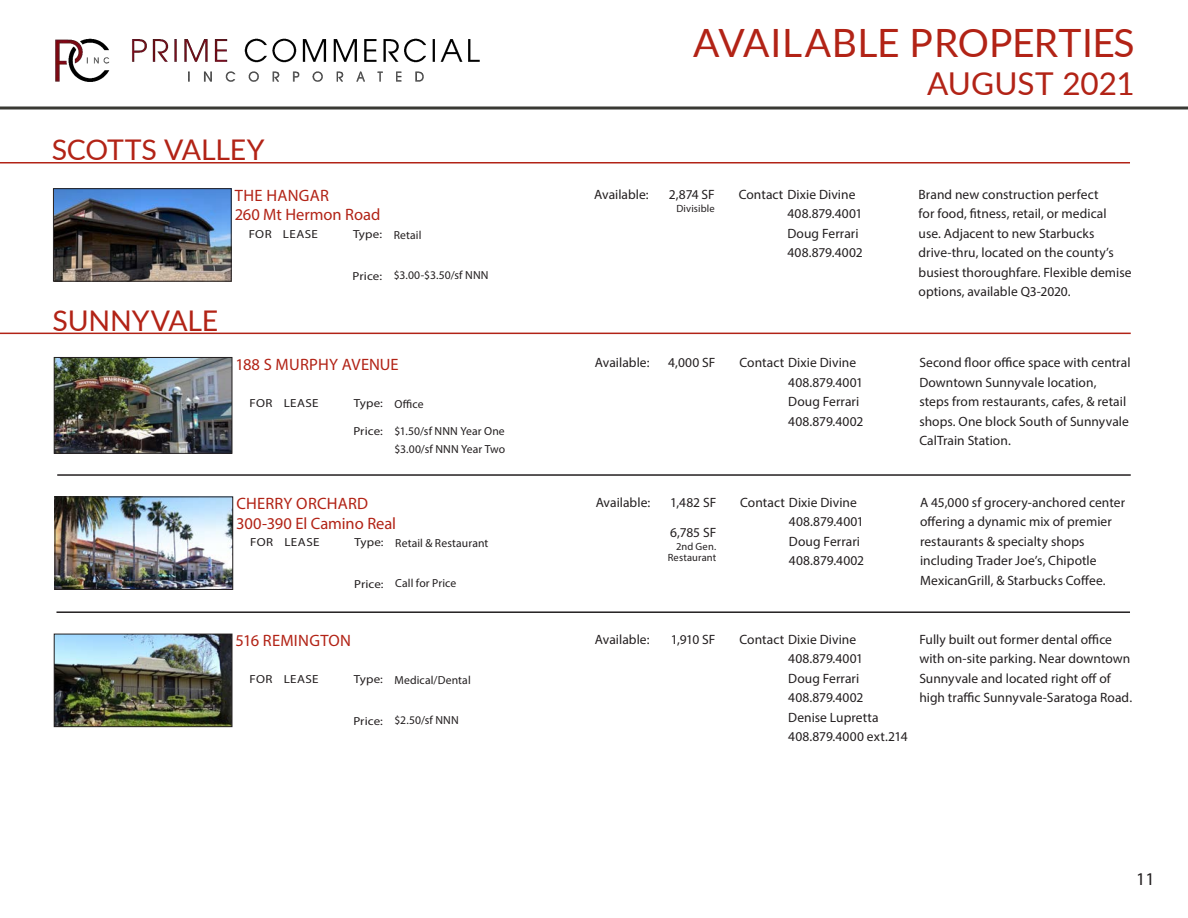
<style>
.page{position:relative;width:1188px;height:918px;background:#fff}
.page>*{position:absolute;margin:0;border:0;box-sizing:border-box;transform-origin:0 0}
.t1{font:39px "Lato";letter-spacing:.005em;color:#b22316}
.t2{font:31.5px "Lato";color:#b22316}
.t3{font:28.5px "Lato";letter-spacing:-.005em;color:#b22316}
.t4{font:18px "Myriad Pro";color:#231f20}
.t5{font:16.5px/19.5px "Myriad Pro";letter-spacing:.005em;color:#b22316}
.t6{font:13.5px/19.5px "Myriad Pro";letter-spacing:.005em;color:#231f20}
.t7{font:11.7px/18px "Myriad Pro";letter-spacing:.01em;color:#231f20}
.t8{font:11.7px "Myriad Pro";letter-spacing:.01em;color:#231f20;scale:1.11 1}
.t9{font:11.7px "Myriad Pro";letter-spacing:.03em;color:#231f20;scale:1.11 1}
.t10{font:10.5px/10.5px "Myriad Pro";letter-spacing:.015em;color:#231f20;text-align:right}
</style>
<div class="page">
<img style="left:55px;top:38px;width:425px;height:44px">
<svg style="left:0;top:106px;width:1188px;height:4px"></svg>
<img style="left:56px;top:359px;width:174px;height:93px">
<div style="left:54px;top:357px;width:178px;height:97px;border:1px solid #231f20"></div>
<img style="left:57px;top:499px;width:174px;height:89px">
<div style="left:55px;top:497px;width:178px;height:93px;border:1px solid #231f20"></div>
<hr style="left:57px;top:474px;width:1074px;height:2px;background:#231f20">
<hr style="left:0;top:333px;width:1131px;height:1px;background:#b22316">
<img style="left:55px;top:190px;width:174px;height:89px">
<div style="left:53px;top:188px;width:178px;height:93px;border:1px solid #231f20"></div>
<hr style="left:0;top:162px;width:1130px;height:1px;background:#b22316">
<img style="left:56px;top:636px;width:174px;height:89px">
<div style="left:54px;top:634px;width:178px;height:93px;border:1px solid #231f20"></div>
<hr style="left:56px;top:611px;width:1074px;height:2px;background:#231f20">
<h3 class="t3" style="left:52px;top:129px;width:215px">SCOTTS VALLEY</h3>
<h3 class="t3" style="left:52px;top:300px;width:167px">SUNNYVALE</h3>
<p class="t5" style="left:235px;top:185px;width:147px">THE HANGAR<br>260 Mt Hermon Road</p>
<p class="t9" style="left:249px;top:227px;width:64px">FOR LEASE</p>
<p class="t8" style="left:353px;top:227px;width:28px">Type:</p>
<p class="t8" style="left:353px;top:269px;width:28px">Price:</p>
<p class="t7" style="left:394px;top:226px;width:29px">Retail</p>
<p class="t7" style="left:394px;top:266px;width:96px">$3.00-$3.50/sf NNN</p>
<p class="t5" style="left:236px;top:354px;width:165px">188 S MURPHY AVENUE</p>
<p class="t9" style="left:249px;top:396px;width:64px">FOR LEASE</p>
<p class="t8" style="left:354px;top:396px;width:28px">Type:</p>
<p class="t8" style="left:353px;top:424px;width:28px">Price:</p>
<p class="t7" style="left:394px;top:394px;width:31px">Office</p>
<p class="t7" style="left:394px;top:422px;width:112px">$1.50/sf NNN Year One $3.00/sf NNN Year Two</p>
<p class="t5" style="left:236px;top:494px;width:161px">CHERRY ORCHARD<br>300-390 El Camino Real</p>
<p class="t9" style="left:250px;top:535px;width:64px">FOR LEASE</p>
<p class="t8" style="left:355px;top:535px;width:28px">Type:</p>
<p class="t8" style="left:354px;top:577px;width:28px">Price:</p>
<p class="t7" style="left:395px;top:534px;width:95px">Retail &amp; Restaurant</p>
<p class="t7" style="left:395px;top:574px;width:63px">Call for Price</p>
<p class="t5" style="left:236px;top:631px;width:117px">516 REMINGTON</p>
<p class="t9" style="left:249px;top:672px;width:64px">FOR LEASE</p>
<p class="t8" style="left:354px;top:672px;width:28px">Type:</p>
<p class="t8" style="left:353px;top:714px;width:28px">Price:</p>
<p class="t7" style="left:394px;top:671px;width:78px">Medical/Dental</p>
<p class="t7" style="left:394px;top:711px;width:66px">$2.50/sf NNN</p>
<h1 class="t1" style="left:693px;top:15px;width:443px">AVAILABLE PROPERTIES</h1>
<h2 class="t2" style="left:927px;top:61px;width:209px">AUGUST 2021</h2>
<p class="t6" style="left:594px;top:184px;width:56px">Available:</p>
<p class="t6" style="left:669px;top:184px;width:47px">2,874 SF</p>
<p class="t10" style="left:676px;top:203px;width:40px">Divisible</p>
<p class="t6" style="left:787px;top:184px;width:77px;text-indent:-49px">Contact Dixie Divine<br>408.879.4001<br>Doug Ferrari<br>408.879.4002</p>
<p class="t6" style="left:919px;top:184px;width:215px">Brand new construction perfect<br>for food, fitness, retail, or medical use. Adjacent to new Starbucks drive-thru, located on the county’s busiest thoroughfare. Flexible demise options, available Q3-2020.</p>
<p class="t6" style="left:595px;top:353px;width:56px">Available:</p>
<p class="t6" style="left:668px;top:353px;width:49px">4,000 SF</p>
<p class="t6" style="left:788px;top:353px;width:77px;text-indent:-49px">Contact Dixie Divine<br>408.879.4001<br>Doug Ferrari<br>408.879.4002</p>
<p class="t6" style="left:919px;top:353px;width:213px">Second floor office space with central<br>Downtown Sunnyvale location,<br>steps from restaurants, cafes, &amp; retail shops. One block South of Sunnyvale<br>CalTrain Station.</p>
<p class="t6" style="left:596px;top:492px;width:56px">Available:</p>
<p class="t6" style="left:670px;top:492px;width:48px">1,482 SF</p>
<p class="t6" style="left:670px;top:522px;width:48px">6,785 SF</p>
<p class="t10" style="left:668px;top:541px;width:50px">2nd Gen.<br>Restaurant</p>
<p class="t6" style="left:789px;top:492px;width:77px;text-indent:-49px">Contact Dixie Divine<br>408.879.4001<br>Doug Ferrari<br>408.879.4002</p>
<p class="t6" style="left:920px;top:492px;width:207px">A 45,000 sf grocery-anchored center offering a dynamic mix of premier restaurants &amp; specialty shops including Trader Joe’s, Chipotle MexicanGrill, &amp; Starbucks Coffee.</p>
<p class="t6" style="left:595px;top:629px;width:56px">Available:</p>
<p class="t6" style="left:671px;top:629px;width:46px">1,910 SF</p>
<p class="t6" style="left:788px;top:629px;width:121px;text-indent:-49px">Contact Dixie Divine<br>408.879.4001<br>Doug Ferrari<br>408.879.4002<br>Denise Lupretta<br>408.879.4000 ext.214</p>
<p class="t6" style="left:919px;top:629px;width:214px">Fully built out former dental office with on-site parking. Near downtown Sunnyvale and located right off of high traffic Sunnyvale-Saratoga Road.</p>
<h3 class="t4" style="left:1136px;top:868px;width:20px">11</h3>
</div>
